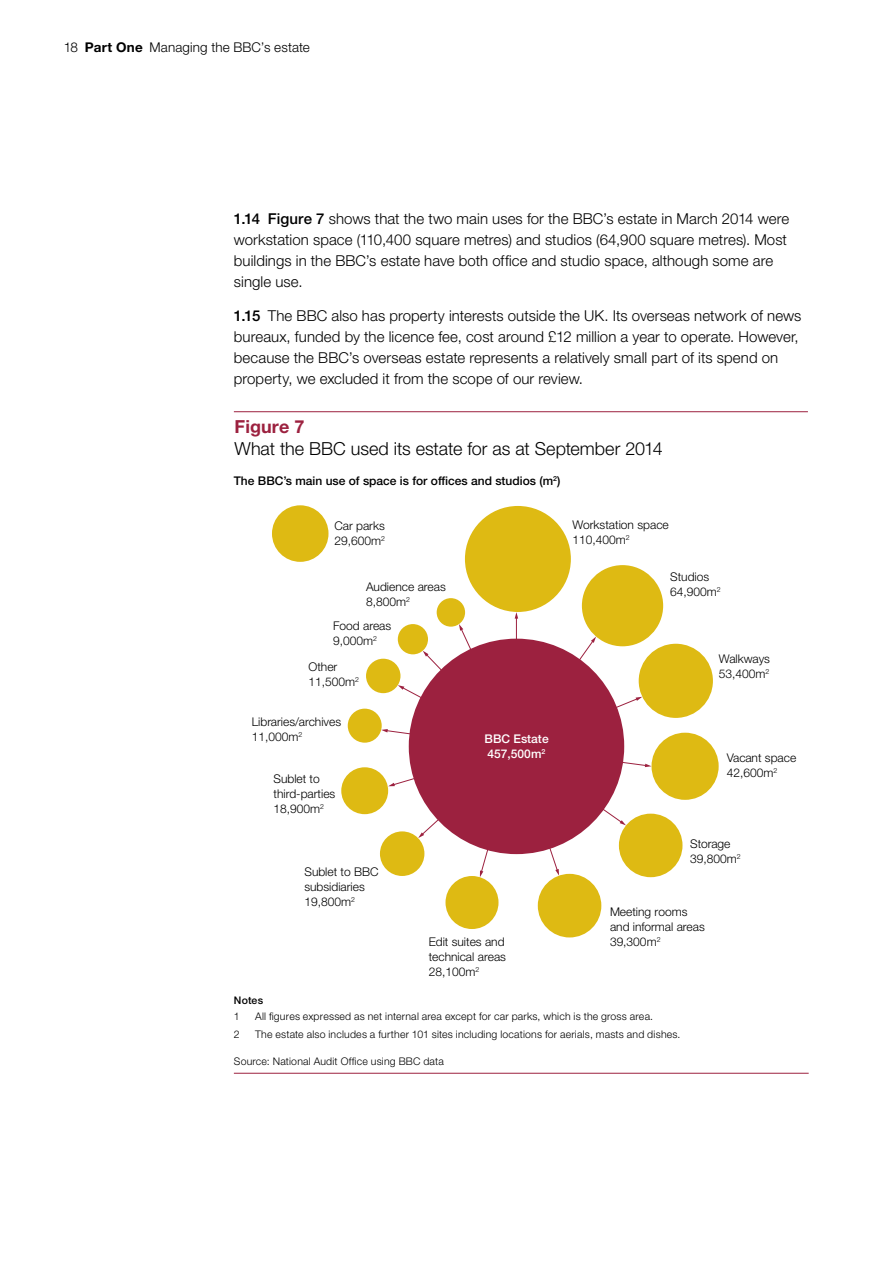
<style>
.page{position:relative;width:893px;height:1263px;background:#fff}
.page>*{position:absolute;margin:0;border:0;box-sizing:border-box;transform-origin:0 0}
.t1{font:300 18px/22.5px "Helvetica Neue LT Std";color:#000}
.t2{font:300 15px/21px "Helvetica Neue LT Std";letter-spacing:.005em;color:#000}
.t3{font:300 13.5px "Helvetica Neue LT Std";letter-spacing:.01em;color:#000}
.t4{font:300 12px/15px "Helvetica Neue LT Std";color:#000}
.t5{font:500 12px "Helvetica Neue LT Std";color:#000}
.t6{font:500 12px/15px "Helvetica Neue LT Std";color:#fff}
.t7{font:300 10.5px "Helvetica Neue LT Std";letter-spacing:.02em;color:#000}
.t8{font:500 10.5px/15.6px "Helvetica Neue LT Std";letter-spacing:.02em;color:#000}
.s1{font-weight:700}
.s2{font-weight:500}
.s3{font-weight:700;color:#9c213f}
.s4{font-weight:300}
</style>
<div class="page">
<svg style="left:381px;top:612px;width:270px;height:265px"></svg>
<div style="left:409px;top:639px;width:215px;height:215px;background:#9c213f;border-radius:50%"></div>
<div style="left:465px;top:506px;width:106px;height:106px;background:#deba13;border-radius:50%"></div>
<div style="left:619px;top:814px;width:63px;height:63px;background:#deba13;border-radius:50%"></div>
<div style="left:582px;top:565px;width:81px;height:81px;background:#deba13;border-radius:50%"></div>
<div style="left:348px;top:709px;width:34px;height:34px;background:#deba13;border-radius:50%"></div>
<div style="left:380px;top:831px;width:44px;height:45px;background:#deba13;border-radius:50%"></div>
<div style="left:366px;top:659px;width:34px;height:34px;background:#deba13;border-radius:50%"></div>
<div style="left:639px;top:644px;width:74px;height:74px;background:#deba13;border-radius:50%"></div>
<div style="left:651px;top:733px;width:68px;height:67px;background:#deba13;border-radius:50%"></div>
<div style="left:538px;top:874px;width:63px;height:63px;background:#deba13;border-radius:50%"></div>
<div style="left:445px;top:876px;width:53px;height:53px;background:#deba13;border-radius:50%"></div>
<div style="left:398px;top:624px;width:30px;height:30px;background:#deba13;border-radius:50%"></div>
<div style="left:437px;top:598px;width:28px;height:29px;background:#deba13;border-radius:50%"></div>
<div style="left:341px;top:767px;width:47px;height:47px;background:#deba13;border-radius:50%"></div>
<div style="left:272px;top:505px;width:56px;height:57px;background:#deba13;border-radius:50%"></div>
<hr style="left:234px;top:411px;width:574px;height:1px;background:#9c213f">
<hr style="left:234px;top:1073px;width:575px;height:1px;background:#9c213f">
<p class="t3" style="left:64px;top:39px;width:248px">18 <span class="s1">Part One</span> Managing the BBC’s estate</p>
<p class="t2" style="left:234px;top:208px;width:557px"><span class="s2">1.14 Figure 7</span> shows that the two main uses for the BBC’s estate in March 2014 were workstation space (110,400 square metres) and studios (64,900 square metres). Most buildings in the BBC’s estate have both office and studio space, although some are single use.</p>
<p class="t2" style="left:234px;top:305px;width:569px"><span class="s2">1.15</span> The BBC also has property interests outside the UK. Its overseas network of news bureaux, funded by the licence fee, cost around £12 million a year to operate. However, because the BBC’s overseas estate represents a relatively small part of its spend on property, we excluded it from the scope of our review.</p>
<p class="t1" style="left:235px;top:415px;width:430px"><span class="s3">Figure 7<br></span>What the BBC used its estate for as at September 2014</p>
<p class="t5" style="left:234px;top:473px;width:328px">The BBC’s main use of space is for offices and studios (m<sup>2</sup>)</p>
<p class="t4" style="left:334px;top:518px;width:52px">Car parks<br>29,600m<sup>2</sup></p>
<p class="t4" style="left:366px;top:579px;width:81px">Audience areas<br>8,800m<sup>2</sup></p>
<p class="t4" style="left:333px;top:618px;width:60px">Food areas<br>9,000m<sup>2</sup></p>
<p class="t4" style="left:308px;top:658px;width:52px">Other<br>11,500m<sup>2</sup></p>
<p class="t4" style="left:252px;top:714px;width:91px">Libraries/archives<br>11,000m<sup>2</sup></p>
<p class="t4" style="left:274px;top:771px;width:63px">Sublet to third-parties<br>18,900m<sup>2</sup></p>
<p class="t4" style="left:304px;top:864px;width:76px">Sublet to BBC subsidiaries<br>19,800m<sup>2</sup></p>
<p class="t6" style="left:484px;top:731px;width:66px">BBC Estate<br>457,500m<sup>2</sup></p>
<p class="t4" style="left:429px;top:934px;width:79px;text-align:justify">Edit suites and technical areas 28,100m<sup>2</sup></p>
<p class="t4" style="left:572px;top:517px;width:98px">Workstation space<br>110,400m<sup>2</sup></p>
<p class="t4" style="left:670px;top:569px;width:52px">Studios<br>64,900m<sup>2</sup></p>
<p class="t4" style="left:719px;top:651px;width:52px">Walkways<br>53,400m<sup>2</sup></p>
<p class="t4" style="left:727px;top:750px;width:71px">Vacant space<br>42,600m<sup>2</sup></p>
<p class="t4" style="left:690px;top:835px;width:52px">Storage<br>39,800m<sup>2</sup></p>
<p class="t4" style="left:610px;top:904px;width:96px">Meeting rooms and informal areas<br>39,300m<sup>2</sup></p>
<p class="t8" style="left:234px;top:992px;width:31px">Notes<br><span class="s4">1</span></p>
<p class="t7" style="left:255px;top:1010px;width:400px">All figures expressed as net internal area except for car parks, which is the gross area.</p>
<p class="t7" style="left:234px;top:1028px;width:7px">2</p>
<p class="t7" style="left:255px;top:1028px;width:427px">The estate also includes a further 101 sites including locations for aerials, masts and dishes.</p>
<p class="t7" style="left:234px;top:1055px;width:212px">Source: National Audit Office using BBC data</p>
</div>
